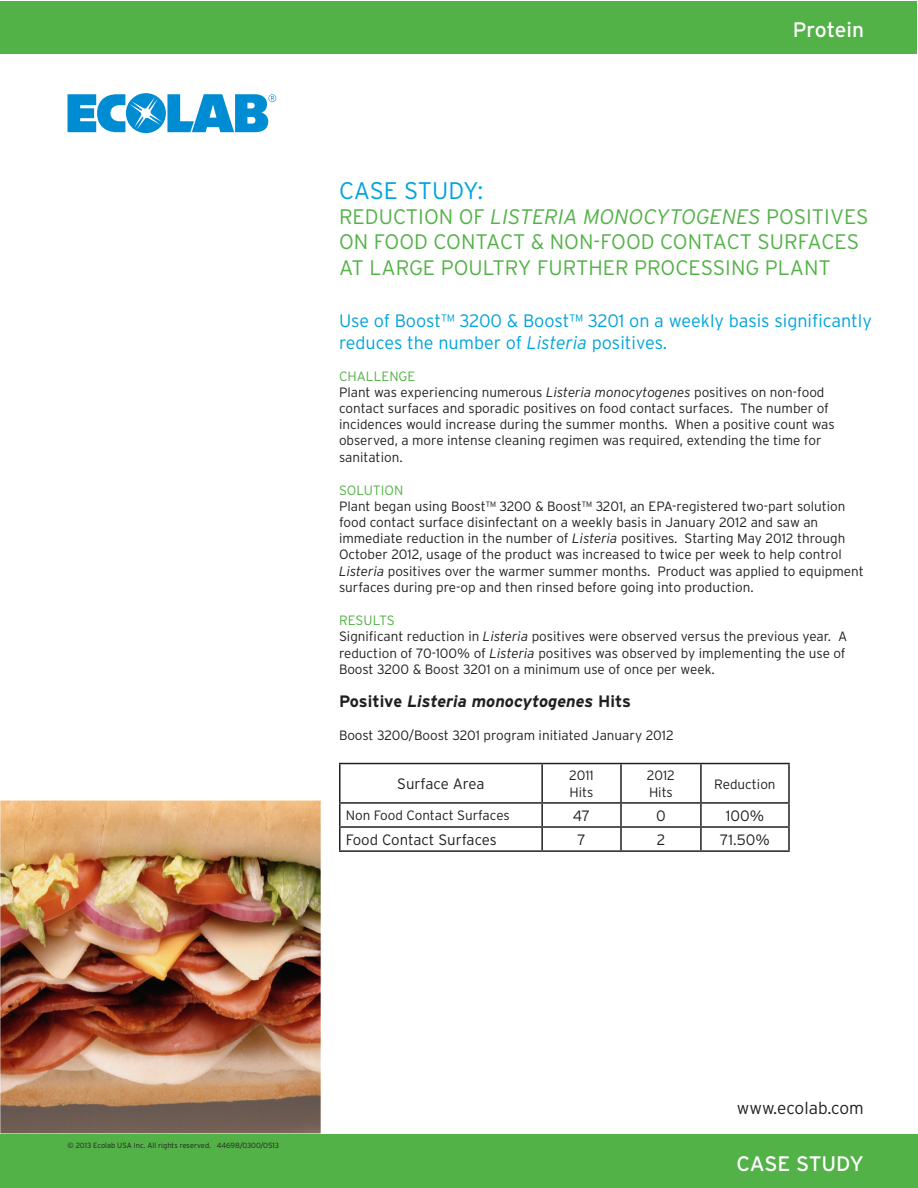
<style>
.page{position:relative;width:918px;height:1188px;background:#fff}
.page>*{position:absolute;margin:0;border:0;box-sizing:border-box;transform-origin:0 0}
.Paragraph_Style_1{font:300 24px "Interstate";letter-spacing:-.01em;color:#00a4da}
.Paragraph_Style_1-2{font:300 21px/25.2px "Interstate";color:#53b247}
.t1{font:21px "Interstate";letter-spacing:-.005em;color:#fff}
.t2{font:300 18px/22.5px "Interstate";color:#00a4da}
.t3{font:300 17.25px "Interstate";color:#231f20}
.t4{font:italic 700 16.5px "Interstate";color:#231f20}
.t5{font:300 15px "Interstate";color:#231f20}
.t6{font:300 13.5px/16.2px "Interstate";color:#231f20}
.t7{font:300 13.5px "Interstate";color:#53b247}
.t8{font:300 7.5px "Interstate";color:#231f20}
.s1{font-style:italic}
.s2{font-style:normal}
</style>
<div class="page">
<div style="left:0;top:1135px;width:918px;height:53px;background:#53b247"></div>
<hr style="left:339px;top:763px;width:203px;height:1px;background:#231f20">
<hr style="left:339px;top:764px;width:2px;height:38px;background:#231f20">
<hr style="left:542px;top:763px;width:79px;height:1px;background:#231f20">
<hr style="left:541px;top:764px;width:2px;height:38px;background:#231f20">
<hr style="left:621px;top:763px;width:80px;height:1px;background:#231f20">
<hr style="left:620px;top:764px;width:2px;height:38px;background:#231f20">
<hr style="left:701px;top:763px;width:89px;height:1px;background:#231f20">
<hr style="left:700px;top:764px;width:2px;height:38px;background:#231f20">
<hr style="left:788px;top:764px;width:2px;height:38px;background:#231f20">
<hr style="left:339px;top:802px;width:203px;height:2px;background:#231f20">
<hr style="left:339px;top:804px;width:2px;height:22px;background:#231f20">
<hr style="left:542px;top:802px;width:79px;height:2px;background:#231f20">
<hr style="left:541px;top:804px;width:2px;height:22px;background:#231f20">
<hr style="left:621px;top:802px;width:80px;height:2px;background:#231f20">
<hr style="left:620px;top:804px;width:2px;height:22px;background:#231f20">
<hr style="left:701px;top:802px;width:89px;height:2px;background:#231f20">
<hr style="left:700px;top:804px;width:2px;height:22px;background:#231f20">
<hr style="left:788px;top:804px;width:2px;height:22px;background:#231f20">
<hr style="left:339px;top:826px;width:203px;height:2px;background:#231f20">
<hr style="left:339px;top:828px;width:2px;height:22px;background:#231f20">
<hr style="left:542px;top:826px;width:79px;height:2px;background:#231f20">
<hr style="left:541px;top:828px;width:2px;height:22px;background:#231f20">
<hr style="left:621px;top:826px;width:80px;height:2px;background:#231f20">
<hr style="left:620px;top:828px;width:2px;height:22px;background:#231f20">
<hr style="left:701px;top:826px;width:89px;height:2px;background:#231f20">
<hr style="left:700px;top:828px;width:2px;height:22px;background:#231f20">
<hr style="left:788px;top:828px;width:2px;height:22px;background:#231f20">
<hr style="left:339px;top:850px;width:203px;height:2px;background:#231f20">
<hr style="left:542px;top:850px;width:79px;height:2px;background:#231f20">
<hr style="left:621px;top:850px;width:80px;height:2px;background:#231f20">
<hr style="left:701px;top:850px;width:89px;height:2px;background:#231f20">
<div style="left:1px;top:1px;width:916px;height:53px;background:#53b247"></div>
<svg style="left:68px;top:93px;width:208px;height:40px"></svg>
<img style="left:0;top:800px;width:321px;height:334px">
<p class="t1" style="left:793px;top:18px;width:73px">Protein</p>
<p class="Paragraph_Style_1" style="left:339px;top:177px;width:146px">CASE STUDY:</p>
<p class="Paragraph_Style_1-2" style="left:339px;top:204px;width:531px">REDUCTION OF <span class="s1">LISTERIA MONOCYTOGENES</span> POSITIVES<br>ON FOOD CONTACT &amp; NON-FOOD CONTACT SURFACES<br>AT LARGE POULTRY FURTHER PROCESSING PLANT</p>
<p class="t2" style="left:339px;top:309px;width:535px">Use of Boost™ 3200 &amp; Boost™ 3201 on a weekly basis significantly reduces the number of <span class="s1">Listeria</span> positives.</p>
<p class="t7" style="left:339px;top:368px;width:78px">CHALLENGE</p>
<p class="t6" style="left:339px;top:384px;width:497px">Plant was experiencing numerous <span class="s1">Listeria monocytogenes</span> positives on non-food contact surfaces and sporadic positives on food contact surfaces. The number of incidences would increase during the summer months. When a positive count was observed, a more intense cleaning regimen was required, extending the time for sanitation.</p>
<p class="t7" style="left:339px;top:482px;width:66px">SOLUTION</p>
<p class="t6" style="left:339px;top:498px;width:526px">Plant began using Boost™ 3200 &amp; Boost™ 3201, an EPA-registered two-part solution food contact surface disinfectant on a weekly basis in January 2012 and saw an immediate reduction in the number of <span class="s1">Listeria</span> positives. Starting May 2012 through October 2012, usage of the product was increased to twice per week to help control <span class="s1">Listeria</span> positives over the warmer summer months. Product was applied to equipment surfaces during pre-op and then rinsed before going into production.</p>
<p class="t7" style="left:339px;top:612px;width:57px">RESULTS</p>
<p class="t6" style="left:339px;top:628px;width:510px;text-align:justify">Significant reduction in <span class="s1">Listeria</span> positives were observed versus the previous year. A reduction of 70-100% of <span class="s1">Listeria</span> positives was observed by implementing the use of Boost 3200 &amp; Boost 3201 on a minimum use of once per week.</p>
<p class="t4" style="left:339px;top:692px;width:294px"><span class="s2">Positive</span> Listeria monocytogenes <span class="s2">Hits</span></p>
<p class="t6" style="left:339px;top:727px;width:336px">Boost 3200/Boost 3201 program initiated January 2012</p>
<p class="t5" style="left:397px;top:776px;width:89px">Surface Area</p>
<p class="t6" style="left:569px;top:767px;width:26px">2011<br>Hits</p>
<p class="t6" style="left:647px;top:767px;width:29px">2012<br>Hits</p>
<p class="t6" style="left:714px;top:776px;width:63px">Reduction</p>
<p class="t6" style="left:346px;top:807px;width:166px">Non Food Contact Surfaces</p>
<p class="t5" style="left:573px;top:807px;width:19px">47</p>
<p class="t5" style="left:656px;top:807px;width:11px">0</p>
<p class="t5" style="left:726px;top:807px;width:40px">100%</p>
<p class="t5" style="left:346px;top:831px;width:153px">Food Contact Surfaces</p>
<p class="t5" style="left:577px;top:831px;width:10px">7</p>
<p class="t5" style="left:657px;top:831px;width:10px">2</p>
<p class="t5" style="left:720px;top:831px;width:51px">71.50%</p>
<p class="t8" style="left:68px;top:1141px;width:213px">© 2013 Ecolab USA Inc. All rights reserved. 44698/0300/0513</p>
<p class="t3" style="left:737px;top:1098px;width:129px">www.ecolab.com</p>
<p class="t1" style="left:736px;top:1152px;width:129px">CASE STUDY</p>
</div>
